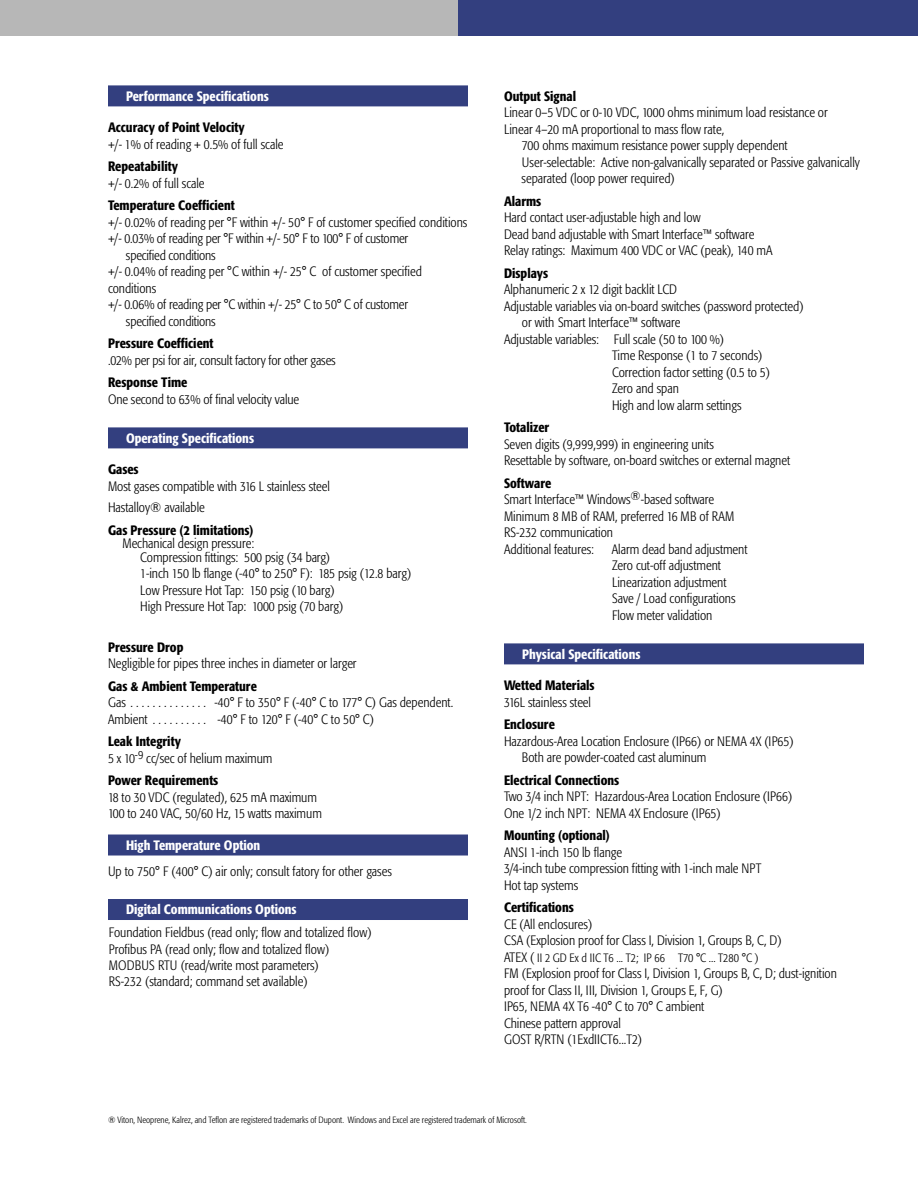
<style>
.page{position:relative;width:918px;height:1188px;background:#fff}
.page>*{position:absolute;margin:0;border:0;box-sizing:border-box;transform-origin:0 0}
._4b_-_Leaders{font:300 condensed 13.5px/16.5px "Formata";color:#000}
._4c_-_Leader_Head{font:500 condensed 13.5px "Formata";color:#000}
._4a_-_Head_w_rule{font:500 condensed 13.5px "Formata";color:#fff}
._1e_-_Description__1st{font:300 condensed 13.5px "Formata";color:#000}
._1e_-_Description__1st-2{font:500 condensed 13.5px "Formata";color:#000}
.t1{font:300 condensed 12px "Formata";letter-spacing:.01em;color:#000}
.t2{font:300 condensed 9px "Formata";color:#000}
.s1{font-size:13.5px}
</style>
<div class="page">
<div style="left:0;top:0;width:464px;height:36px;background:#b7b7b7"></div>
<div style="left:108px;top:85px;width:360px;height:21px;background:#333f7f"></div>
<div style="left:108px;top:427px;width:360px;height:21px;background:#333f7f"></div>
<div style="left:108px;top:835px;width:360px;height:21px;background:#333f7f"></div>
<div style="left:108px;top:899px;width:360px;height:21px;background:#333f7f"></div>
<div style="left:504px;top:643px;width:360px;height:21px;background:#333f7f"></div>
<div style="left:459px;top:0;width:459px;height:36px;background:#333f7f"></div>
<p class="_4a_-_Head_w_rule" style="left:126px;top:88px;width:144px">Performance Specifications</p>
<p class="_4c_-_Leader_Head" style="left:108px;top:119px;width:138px">Accuracy of Point Velocity</p>
<p class="_4b_-_Leaders" style="left:108px;top:136px;width:177px">+/- 1% of reading + 0.5% of full scale</p>
<p class="_4c_-_Leader_Head" style="left:108px;top:158px;width:72px">Repeatability</p>
<p class="_4b_-_Leaders" style="left:108px;top:175px;width:98px">+/- 0.2% of full scale</p>
<p class="_4c_-_Leader_Head" style="left:108px;top:197px;width:128px">Temperature Coefficient</p>
<p class="_4b_-_Leaders" style="left:108px;top:214px;width:361px">+/- 0.02% of reading per °F within +/- 50° F of customer specified conditions</p>
<p class="_4b_-_Leaders" style="left:108px;top:230px;width:302px">+/- 0.03% of reading per °F within +/- 50° F to 100° F of customer</p>
<p class="_4b_-_Leaders" style="left:126px;top:247px;width:91px">specified conditions</p>
<p class="_4b_-_Leaders" style="left:108px;top:263px;width:315px">+/- 0.04% of reading per °C within +/- 25° C of customer specified</p>
<p class="_4b_-_Leaders" style="left:108px;top:280px;width:50px">conditions</p>
<p class="_4b_-_Leaders" style="left:126px;top:296px;width:284px;text-indent:-18px">+/- 0.06% of reading per °C within +/- 25° C to 50° C of customer specified conditions</p>
<p class="_4c_-_Leader_Head" style="left:108px;top:335px;width:107px">Pressure Coefficient</p>
<p class="_4b_-_Leaders" style="left:108px;top:352px;width:229px">.02% per psi for air, consult factory for other gases</p>
<p class="_4c_-_Leader_Head" style="left:108px;top:374px;width:81px">Response Time</p>
<p class="_4b_-_Leaders" style="left:108px;top:391px;width:193px">One second to 63% of final velocity value</p>
<p class="_4a_-_Head_w_rule" style="left:126px;top:430px;width:130px">Operating Specifications</p>
<p class="_4c_-_Leader_Head" style="left:108px;top:461px;width:32px">Gases</p>
<p class="_4b_-_Leaders" style="left:108px;top:475px;width:224px;line-height:21.6px">Most gases compatible with 316 L stainless steel<br>Hastalloy® available</p>
<p class="_4c_-_Leader_Head" style="left:108px;top:522px;width:147px">Gas Pressure (2 limitations)</p>
<p class="_1e_-_Description__1st" style="left:122px;top:536px;width:133px">Mechanical design pressure:</p>
<p class="_1e_-_Description__1st" style="left:140px;top:549px;width:191px">Compression fittings: 500 psig (34 barg)</p>
<p class="_4b_-_Leaders" style="left:140px;top:566px;width:273px">1-inch 150 lb flange (-40° to 250° F): 185 psig (12.8 barg)</p>
<p class="_4b_-_Leaders" style="left:140px;top:582px;width:196px">Low Pressure Hot Tap: 150 psig (10 barg)</p>
<p class="_4b_-_Leaders" style="left:140px;top:599px;width:205px">High Pressure Hot Tap: 1000 psig (70 barg)</p>
<p class="_1e_-_Description__1st-2" style="left:108px;top:639px;width:77px">Pressure Drop</p>
<p class="_4b_-_Leaders" style="left:108px;top:656px;width:250px">Negligible for pipes three inches in diameter or larger</p>
<p class="_4c_-_Leader_Head" style="left:108px;top:678px;width:150px">Gas &amp; Ambient Temperature</p>
<p class="_4b_-_Leaders" style="left:108px;top:695px;width:347px">Gas . . . . . . . . . . . . . . -40° F to 350° F (-40° C to 177° C) Gas dependent.</p>
<p class="_4b_-_Leaders" style="left:108px;top:711px;width:267px">Ambient . . . . . . . . . . -40° F to 120° F (-40° C to 50° C)</p>
<p class="_4c_-_Leader_Head" style="left:108px;top:733px;width:74px">Leak Integrity</p>
<p class="_4b_-_Leaders" style="left:108px;top:750px;width:166px">5 x 10<sup>-9</sup> cc/sec of helium maximum</p>
<p class="_4c_-_Leader_Head" style="left:108px;top:772px;width:112px">Power Requirements</p>
<p class="_4b_-_Leaders" style="left:108px;top:789px;width:211px">18 to 30 VDC (regulated), 625 mA maximum</p>
<p class="_4b_-_Leaders" style="left:108px;top:806px;width:215px">100 to 240 VAC, 50/60 Hz, 15 watts maximum</p>
<p class="_4a_-_Head_w_rule" style="left:126px;top:837px;width:136px">High Temperature Option</p>
<p class="_4b_-_Leaders" style="left:108px;top:863px;width:285px">Up to 750° F (400° C) air only; consult fatory for other gases</p>
<p class="_4a_-_Head_w_rule" style="left:126px;top:901px;width:172px">Digital Communications Options</p>
<p class="_4b_-_Leaders" style="left:109px;top:925px;width:264px">Foundation Fieldbus (read only; flow and totalized flow)</p>
<p class="_4b_-_Leaders" style="left:109px;top:941px;width:222px">Profibus PA (read only; flow and totalized flow)</p>
<p class="_4b_-_Leaders" style="left:109px;top:957px;width:211px">MODBUS RTU (read/write most parameters)<br>RS-232 (standard; command set available)</p>
<p class="_4c_-_Leader_Head" style="left:504px;top:88px;width:74px">Output Signal</p>
<p class="_4b_-_Leaders" style="left:504px;top:104px;width:325px">Linear 0–5 VDC or 0-10 VDC, 1000 ohms minimum load resistance or</p>
<p class="_4b_-_Leaders" style="left:504px;top:121px;width:222px">Linear 4–20 mA proportional to mass flow rate,</p>
<p class="_4b_-_Leaders" style="left:522px;top:137px;width:267px">700 ohms maximum resistance power supply dependent</p>
<p class="_4b_-_Leaders" style="left:522px;top:154px;width:339px">User-selectable: Active non-galvanically separated or Passive galvanically</p>
<p class="_4b_-_Leaders" style="left:522px;top:170px;width:155px">separated (loop power required)</p>
<p class="_4c_-_Leader_Head" style="left:504px;top:193px;width:39px">Alarms</p>
<p class="_4b_-_Leaders" style="left:504px;top:209px;width:198px">Hard contact user-adjustable high and low</p>
<p class="_4b_-_Leaders" style="left:504px;top:226px;width:252px">Dead band adjustable with Smart Interface™ software</p>
<p class="_4b_-_Leaders" style="left:504px;top:242px;width:270px">Relay ratings: Maximum 400 VDC or VAC (peak), 140 mA</p>
<p class="_4c_-_Leader_Head" style="left:504px;top:265px;width:46px">Displays</p>
<p class="_4b_-_Leaders" style="left:504px;top:281px;width:175px">Alphanumeric 2 x 12 digit backlit LCD</p>
<p class="_4b_-_Leaders" style="left:504px;top:298px;width:301px">Adjustable variables via on-board switches (password protected)</p>
<p class="_4b_-_Leaders" style="left:522px;top:314px;width:160px">or with Smart Interface™ software</p>
<p class="_4b_-_Leaders" style="left:612px;top:331px;width:160px;text-indent:-108px">Adjustable variables: Full scale (50 to 100 %)<br>Time Response (1 to 7 seconds)<br>Correction factor setting (0.5 to 5)<br>Zero and span<br>High and low alarm settings</p>
<p class="_4c_-_Leader_Head" style="left:504px;top:419px;width:47px">Totalizer</p>
<p class="_4b_-_Leaders" style="left:504px;top:436px;width:211px">Seven digits (9,999,999) in engineering units</p>
<p class="_4b_-_Leaders" style="left:504px;top:452px;width:288px">Resettable by software, on-board switches or external magnet</p>
<p class="_4c_-_Leader_Head" style="left:504px;top:475px;width:49px">Software</p>
<p class="_4b_-_Leaders" style="left:504px;top:491px;width:232px">Smart Interface™ Windows<sup>®</sup>-based software<br>Minimum 8 MB of RAM, preferred 16 MB of RAM</p>
<p class="_4b_-_Leaders" style="left:504px;top:524px;width:111px">RS-232 communication</p>
<p class="_4b_-_Leaders" style="left:504px;top:541px;width:92px">Additional features:</p>
<p class="_4b_-_Leaders" style="left:612px;top:541px;width:137px">Alarm dead band adjustment<br>Zero cut-off adjustment<br>Linearization adjustment<br>Save / Load configurations<br>Flow meter validation</p>
<p class="_4a_-_Head_w_rule" style="left:522px;top:646px;width:120px">Physical Specifications</p>
<p class="_4c_-_Leader_Head" style="left:504px;top:677px;width:92px">Wetted Materials</p>
<p class="_4b_-_Leaders" style="left:504px;top:694px;width:89px">316L stainless steel</p>
<p class="_4c_-_Leader_Head" style="left:504px;top:716px;width:52px">Enclosure</p>
<p class="_4b_-_Leaders" style="left:522px;top:733px;width:273px;text-indent:-18px">Hazardous-Area Location Enclosure (IP66) or NEMA 4X (IP65)<br>Both are powder-coated cast aluminum</p>
<p class="_4c_-_Leader_Head" style="left:504px;top:772px;width:117px">Electrical Connections</p>
<p class="_4b_-_Leaders" style="left:504px;top:788px;width:290px">Two 3/4 inch NPT: Hazardous-Area Location Enclosure (IP66)</p>
<p class="_4b_-_Leaders" style="left:504px;top:805px;width:218px">One 1/2 inch NPT: NEMA 4X Enclosure (IP65)</p>
<p class="_4c_-_Leader_Head" style="left:504px;top:827px;width:107px">Mounting (optional)</p>
<p class="_4b_-_Leaders" style="left:504px;top:844px;width:259px">ANSI 1-inch 150 lb flange<br>3/4-inch tube compression fitting with 1-inch male NPT<br>Hot tap systems</p>
<p class="_4c_-_Leader_Head" style="left:504px;top:899px;width:71px">Certifications</p>
<p class="_4b_-_Leaders" style="left:504px;top:916px;width:90px">CE (All enclosures)</p>
<p class="_4b_-_Leaders" style="left:504px;top:932px;width:279px">CSA (Explosion proof for Class I, Division 1, Groups B, C, D)</p>
<p class="t1" style="left:504px;top:951px;width:256px"><span class="s1">ATEX (</span> II 2 GD Ex d IIC T6 ... T2; IP 66 T70 °C ... T280 °C )</p>
<p class="_4b_-_Leaders" style="left:504px;top:965px;width:334px">FM (Explosion proof for Class I, Division 1, Groups B, C, D; dust-ignition proof for Class II, III, Division 1, Groups E, F, G)<br>IP65, NEMA 4X T6 -40° C to 70° C ambient</p>
<p class="_4b_-_Leaders" style="left:504px;top:1015px;width:118px">Chinese pattern approval</p>
<p class="_4b_-_Leaders" style="left:504px;top:1031px;width:140px">GOST R/RTN (1ExdIICT6...T2)</p>
<p class="t2" style="left:108px;top:1114px;width:420px">® Viton, Neoprene, Kalrez, and Teflon are registered trademarks of Dupont. Windows and Excel are registered trademark of Microsoft.</p>
</div>
